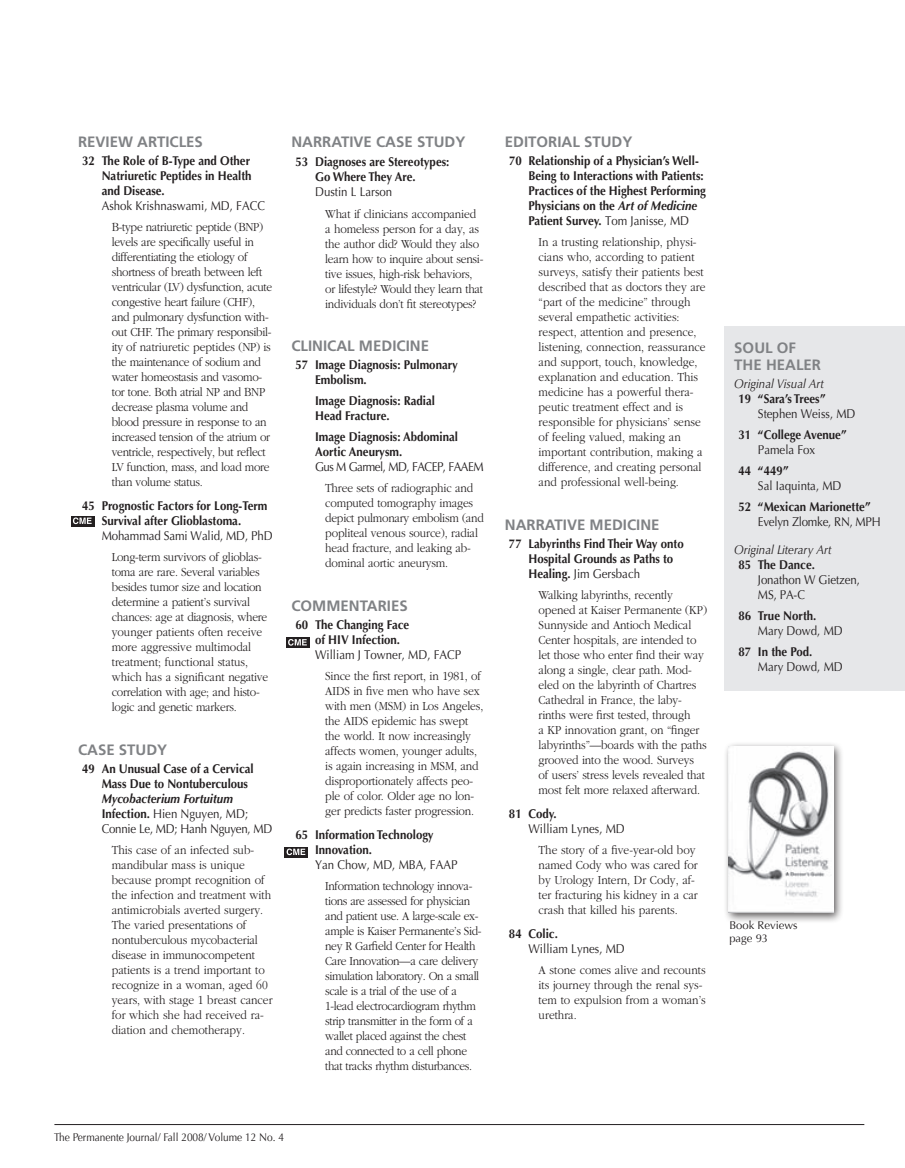
<style>
.page{position:relative;width:905px;height:1168px;background:#fff}
.page>*{position:absolute;margin:0;border:0;box-sizing:border-box;transform-origin:0 0}
.TOC_Section{font:700 15px/16.5px "Frutiger";color:#808285}
.TOC_article{font:700 15px "Frutiger";color:#808285}
.TOC_miniab{font:300 12.75px/15px "Garamond";letter-spacing:-.01em;color:#231f20;scale:.9 1}
.TOC_article-2{font:700 12.75px/15px "Optima";color:#231f20;scale:.9 1}
.TOC_miniab-2{font:300 12.75px/15px "Garamond";letter-spacing:-.03em;color:#231f20;scale:.9 1}
.TOC_article-3{font:12.75px/15px "Optima";color:#231f20;scale:.9 1}
.TOC_article-4{font:italic 12.75px "Optima";color:#231f20;scale:.9 1}
.TOC_Box_text{font:11.25px "Optima";color:#231f20;scale:.9 1}
.TOC_Box_text-2{font:11.25px/13.5px "Optima";color:#231f20}
.s1{font-weight:400}
.s2{font-style:italic}
.s3{font-weight:700}
</style>
<div class="page">
<div style="left:71px;top:515px;width:23px;height:11px;background:#231f20"></div>
<svg style="left:73px;top:517px;width:19px;height:7px"></svg>
<svg style="left:286px;top:637px;width:24px;height:11px"></svg>
<svg style="left:288px;top:639px;width:19px;height:6px"></svg>
<div style="left:284px;top:846px;width:24px;height:11px;background:#231f20"></div>
<svg style="left:286px;top:848px;width:19px;height:7px"></svg>
<hr style="left:54px;top:1124px;width:810px;height:1px;background:#231f20">
<div style="left:724px;top:327px;width:180px;height:364px;background:#e6e7e9"></div>
<div style="left:723px;top:741px;width:121px;height:182px;background:#231f20;opacity:.75"></div>
<img style="left:728px;top:746px;width:105px;height:166px">
<p class="TOC_Section" style="left:78px;top:134px;width:126px">REVIEW ARTICLES</p>
<p class="TOC_article-2" style="left:102px;top:153px;width:183px;text-indent:-20px">32 The Role of B-Type and Other<br>Natriuretic Peptides in Health and Disease.<br><span class="s1">Ashok Krishnaswami, MD, FACC</span></p>
<p class="TOC_miniab" style="left:112px;top:220px;width:180px">B-type natriuretic peptide (BNP) levels are specifically useful in differentiating the etiology of shortness of breath between left ventricular (LV) dysfunction, acute congestive heart failure (CHF), and pulmonary dysfunction with&shy;out CHF. The primary responsibil&shy;ity of natriuretic peptides (NP) is the maintenance of sodium and water homeostasis and vasomo&shy;tor tone. Both atrial NP and BNP decrease plasma volume and blood pressure in response to an increased tension of the atrium or ventricle, respectively, but reflect<br>LV function, mass, and load more than volume status.</p>
<p class="TOC_article-2" style="left:102px;top:498px;width:191px;text-indent:-20px">45 Prognostic Factors for Long-Term<br>Survival after Glioblastoma.<br><span class="s1">Mohammad Sami Walid, MD, PhD</span></p>
<p class="TOC_miniab" style="left:112px;top:550px;width:175px">Long-term survivors of glioblas&shy;toma are rare. Several variables besides tumor size and location determine a patient’s survival chances: age at diagnosis, where younger patients often receive more aggressive multimodal treatment; functional status, which has a significant negative correlation with age; and histo&shy;logic and genetic markers.</p>
<p class="TOC_Section" style="left:78px;top:741px;width:91px">CASE STUDY</p>
<p class="TOC_article-2" style="left:102px;top:761px;width:191px;text-indent:-20px">49 An Unusual Case of a Cervical<br>Mass Due to Nontuberculous<br><span class="s2">Mycobacterium Fortuitum<br></span>Infection. <span class="s1">Hien Nguyen, MD;<br>Connie Le, MD; Hanh Nguyen, MD</span></p>
<p class="TOC_miniab" style="left:112px;top:842px;width:180px">This case of an infected sub&shy;mandibular mass is unique because prompt recognition of the infection and treatment with antimicrobials averted surgery.<br>The varied presentations of nontuberculous mycobacterial disease in immunocompetent patients is a trend important to recognize in a woman, aged 60 years, with stage 1 breast cancer for which she had received ra&shy;diation and chemotherapy.</p>
<p class="TOC_article" style="left:291px;top:133px;width:175px">NARRATIVE CASE STUDY</p>
<p class="TOC_article-2" style="left:315px;top:155px;width:151px;text-indent:-20px">53 Diagnoses are Stereotypes:<br>Go Where They Are.<br><span class="s1">Dustin L Larson</span></p>
<p class="TOC_miniab" style="left:325px;top:206px;width:177px">What if clinicians accompanied a homeless person for a day, as the author did? Would they also learn how to inquire about sensi&shy;tive issues, high-risk behaviors, or lifestyle? Would they learn that individuals don’t fit stereotypes?</p>
<p class="TOC_Section" style="left:291px;top:338px;width:139px">CLINICAL MEDICINE</p>
<p class="TOC_article-2" style="left:315px;top:357px;width:160px;text-indent:-20px">57 Image Diagnosis: Pulmonary<br>Embolism.</p>
<p class="TOC_article-2" style="left:315px;top:393px;width:135px">Image Diagnosis: Radial<br>Head Fracture.</p>
<p class="TOC_article-2" style="left:315px;top:429px;width:189px">Image Diagnosis: Abdominal<br>Aortic Aneurysm.<br><span class="s1">Gus M Garmel, MD, FACEP, FAAEM</span></p>
<p class="TOC_miniab" style="left:325px;top:481px;width:178px">Three sets of radiographic and computed tomography images depict pulmonary embolism (and popliteal venous source), radial head fracture, and leaking ab&shy;dominal aortic aneurysm.</p>
<p class="TOC_Section" style="left:291px;top:597px;width:34px">COMMEN</p>
<p class="TOC_Section" style="left:360px;top:597px;width:17px">TARIE</p>
<p class="TOC_Section" style="left:399px;top:597px;width:10px">S</p>
<p class="TOC_article-2" style="left:315px;top:617px;width:164px;text-indent:-20px">60 The Changing Face<br>of HIV Infection.<br><span class="s1">William J Towner, MD, FACP</span></p>
<p class="TOC_miniab" style="left:325px;top:668px;width:177px">Since the first report, in 1981, of<br>AIDS in five men who have sex with men (MSM) in Los Angeles, the AIDS epidemic has swept the world. It now increasingly affects women, younger adults, is again increasing in MSM, and disproportionately affects peo&shy;ple of color. Older age no lon&shy;ger predicts faster progression.</p>
<p class="TOC_article-2" style="left:315px;top:827px;width:160px;text-indent:-20px">65 Information Technology<br>Innovation.<br><span class="s1">Yan Chow, MD, MBA, FAAP</span></p>
<p class="TOC_miniab-2" style="left:325px;top:879px;width:175px">Information technology innova&shy;tions are assessed for physician and patient use. A large-scale ex&shy;ample is Kaiser Permanente’s Sid&shy;ney R Garfield Center for Health<br>Care Innovation—a care delivery simulation laboratory. On a small scale is a trial of the use of a<br>1-lead electrocardiogram rhythm strip transmitter in the form of a wallet placed against the chest and connected to a cell phone that tracks rhythm disturbances.</p>
<p class="TOC_Section" style="left:505px;top:134px;width:129px">EDITORIAL STUDY</p>
<p class="TOC_article-2" style="left:528px;top:153px;width:198px;text-indent:-20px">70 Relationship of a Physician’s Well-Being to Interactions with Patients:<br>Practices of the Highest Performing Physicians on the <span class="s2">Art of Medicine </span>Patient Survey. <span class="s1">Tom Janisse, MD</span></p>
<p class="TOC_miniab" style="left:538px;top:235px;width:187px">In a trusting relationship, physi&shy;cians who, according to patient surveys, satisfy their patients best described that as doctors they are “part of the medicine” through several empathetic activities: respect, attention and presence, listening, connection, reassurance and support, touch, knowledge, explanation and education. This medicine has a powerful thera&shy;peutic treatment effect and is responsible for physicians’ sense of feeling valued, making an important contribution, making a difference, and creating personal and professional well-being.</p>
<p class="TOC_Section" style="left:505px;top:516px;width:22px">NARRA</p>
<p class="TOC_Section" style="left:554px;top:516px;width:17px">TIVE</p>
<p class="TOC_Section" style="left:589px;top:516px;width:55px">MEDICINE</p>
<p class="TOC_article-2" style="left:528px;top:536px;width:174px;text-indent:-20px">77 Labyrinths Find Their Way onto<br>Hospital Grounds as Paths to<br>Healing. <span class="s1">Jim Gersbach</span></p>
<p class="TOC_miniab" style="left:538px;top:587px;width:189px">Walking labyrinths, recently opened at Kaiser Permanente (KP)<br>Sunnyside and Antioch Medical Center hospitals, are intended to let those who enter find their way along a single, clear path. Mod&shy;eled on the labyrinth of Chartres Cathedral in France, the laby&shy;rinths were first tested, through<br>a KP innovation grant, on “finger labyrinths”—boards with the paths grooved into the wood. Surveys<br>of users’ stress levels revealed that most felt more relaxed afterward.</p>
<p class="TOC_article-3" style="left:528px;top:806px;width:108px;text-indent:-20px"><span class="s3">81 Cody.<br></span>William Lynes, MD</p>
<p class="TOC_miniab" style="left:538px;top:842px;width:178px">The story of a five-year-old boy named Cody who was cared for by Urology Intern, Dr Cody, af&shy;ter fracturing his kidney in a car crash that killed his parents.</p>
<p class="TOC_article-3" style="left:528px;top:926px;width:108px;text-indent:-20px"><span class="s3">84 Colic.<br></span>William Lynes, MD</p>
<p class="TOC_miniab" style="left:538px;top:962px;width:187px">A stone comes alive and recounts its journey through the renal sys&shy;tem to expulsion from a woman’s urethra.</p>
<p class="TOC_Section" style="left:734px;top:340px;width:79px">SOUL OF<br>THE HEALER</p>
<p class="TOC_article-4" style="left:734px;top:376px;width:101px">Original Visual Art</p>
<p class="TOC_article-2" style="left:758px;top:391px;width:110px;text-indent:-20px">19 “Sara’s Trees”<br><span class="s1">Stephen Weiss, MD</span></p>
<p class="TOC_article-2" style="left:758px;top:427px;width:100px;text-indent:-20px">31 “College Avenue”<br><span class="s1">Pamela Fox</span></p>
<p class="TOC_article-3" style="left:758px;top:463px;width:94px;text-indent:-20px"><span class="s3">44 “449”<br></span>Sal Iaquinta, MD</p>
<p class="TOC_article-2" style="left:758px;top:499px;width:138px;text-indent:-20px">52 “Mexican Marionette”<br><span class="s1">Evelyn Zlomke, RN, MPH</span></p>
<p class="TOC_article-4" style="left:734px;top:542px;width:109px">Original Literary Art</p>
<p class="TOC_article-3" style="left:758px;top:557px;width:115px;text-indent:-20px"><span class="s3">85 The Dance.<br></span>Jonathon W Gietzen,<br>MS, PA-C</p>
<p class="TOC_article-2" style="left:758px;top:608px;width:96px;text-indent:-20px">86 True North.<br><span class="s1">Mary Dowd, MD</span></p>
<p class="TOC_article-2" style="left:758px;top:644px;width:96px;text-indent:-20px">87 In the Pod.<br><span class="s1">Mary Dowd, MD</span></p>
<p class="TOC_Box_text-2" style="left:729px;top:918px;width:70px">Book Reviews page 93</p>
<p class="TOC_Box_text" style="left:54px;top:1130px;width:257px">The Permanente Journal/ Fall 2008/ Volume 12 No. 4</p>
</div>
